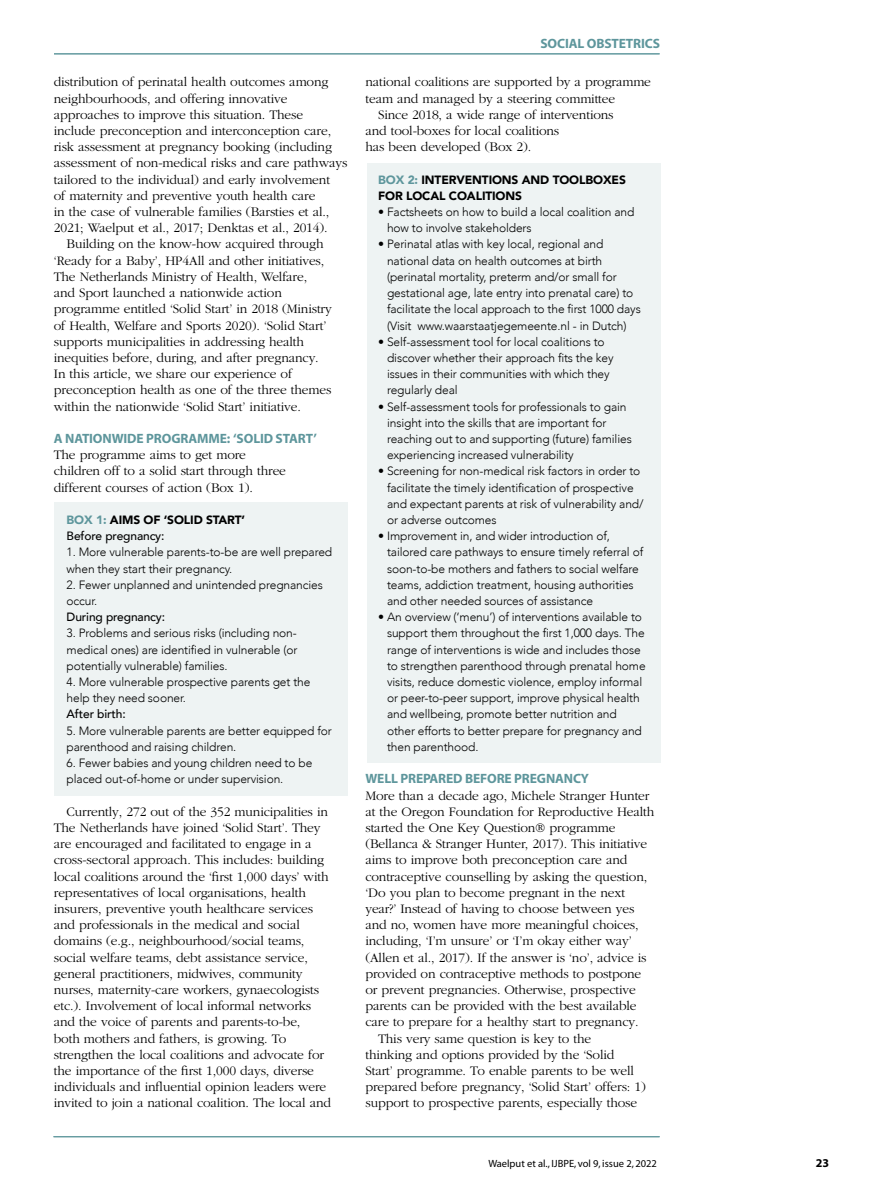
<style>
.page{position:relative;width:893px;height:1191px;background:#fff}
.page>*{position:absolute;margin:0;border:0;box-sizing:border-box;transform-origin:0 0}
.t1{font:300 13.5px/16.2px "Garamond";letter-spacing:-.01em;color:#000}
.t2{font:700 13.5px "Myriad";letter-spacing:-.01em;color:#5e969c}
.t3{font:300 12px/16.2px "Avenir";letter-spacing:-.01em;color:#000}
.t4{font:900 12px/16.2px "Avenir";letter-spacing:-.01em;color:#000}
.t5{font:500 12px "Avenir";letter-spacing:-.01em;color:#000}
.t6{font:700 12px "Myriad";color:#000}
.t7{font:10.5px "Myriad";color:#000}
.s1{color:#5e969c}
.s2{font-weight:500}
</style>
<div class="page">
<hr style="left:53px;top:1136px;width:606px;height:1px;background:#5e969c">
<hr style="left:54px;top:53px;width:606px;height:1px;background:#5e969c">
<hr style="left:54px;top:1136px;width:606px;height:1px;background:#5e969c">
<div style="left:54px;top:502px;width:293px;height:293px;background:#eef3f3"></div>
<div style="left:367px;top:163px;width:294px;height:599px;background:#eef3f3"></div>
<p class="t1" style="left:54px;top:74px;width:276px">distribution of perinatal health outcomes among</p>
<p class="t1" style="left:54px;top:91px;width:235px">neighbourhoods, and offering innovative</p>
<p class="t1" style="left:54px;top:107px;width:251px">approaches to improve this situation. These</p>
<p class="t1" style="left:54px;top:123px;width:279px">include preconception and interconception care,</p>
<p class="t1" style="left:54px;top:139px;width:280px">risk assessment at pregnancy booking (including</p>
<p class="t1" style="left:54px;top:155px;width:295px">assessment of non-medical risks and care pathways</p>
<p class="t1" style="left:54px;top:172px;width:278px">tailored to the individual) and early involvement</p>
<p class="t1" style="left:54px;top:188px;width:263px">of maternity and preventive youth health care</p>
<p class="t1" style="left:54px;top:204px;width:277px">in the case of vulnerable families (Barsties et al.,</p>
<p class="t1" style="left:54px;top:220px;width:275px">2021; Waelput et al., 2017; Denktas et al., 2014).</p>
<p class="t1" style="left:67px;top:236px;width:259px">Building on the know-how acquired through</p>
<p class="t1" style="left:54px;top:253px;width:272px">‘Ready for a Baby’, HP4All and other initiatives,</p>
<p class="t1" style="left:54px;top:269px;width:255px">The Netherlands Ministry of Health, Welfare,</p>
<p class="t1" style="left:54px;top:285px;width:230px">and Sport launched a nationwide action</p>
<p class="t1" style="left:54px;top:301px;width:279px">programme entitled ‘Solid Start’ in 2018 (Ministry</p>
<p class="t1" style="left:54px;top:317px;width:274px">of Health, Welfare and Sports 2020). ‘Solid Start’</p>
<p class="t1" style="left:54px;top:334px;width:252px">supports municipalities in addressing health</p>
<p class="t1" style="left:54px;top:350px;width:266px">inequities before, during, and after pregnancy.</p>
<p class="t1" style="left:54px;top:366px;width:240px">In this article, we share our experience of</p>
<p class="t1" style="left:54px;top:382px;width:279px">preconception health as one of the three themes</p>
<p class="t1" style="left:54px;top:398px;width:249px">within the nationwide ‘Solid Start’ initiative.</p>
<p class="t2" style="left:54px;top:431px;width:265px">A NATIONWIDE PROGRAMME: ‘SOLID START’</p>
<p class="t1" style="left:54px;top:447px;width:234px">The programme aims to get more children off to a solid start through three different courses of action (Box 1).</p>
<p class="t4" style="left:67px;top:511px;width:180px"><span class="s1">BOX 1:</span> AIMS OF ‘SOLID START’<br><span class="s2">Before pregnancy:</span></p>
<p class="t3" style="left:67px;top:544px;width:267px">1. More vulnerable parents-to-be are well prepared when they start their pregnancy.</p>
<p class="t3" style="left:67px;top:576px;width:258px">2. Fewer unplanned and unintended pregnancies occur.</p>
<p class="t5" style="left:67px;top:606px;width:100px">During pregnancy:</p>
<p class="t3" style="left:67px;top:625px;width:232px;text-align:justify">3. Problems and serious risks (including non&shy;medical ones) are identified in vulnerable (or potentially vulnerable) families.</p>
<p class="t3" style="left:67px;top:674px;width:245px">4. More vulnerable prospective parents get the help they need sooner.</p>
<p class="t5" style="left:67px;top:704px;width:61px">After birth:</p>
<p class="t3" style="left:67px;top:722px;width:267px">5. More vulnerable parents are better equipped for parenthood and raising children.</p>
<p class="t3" style="left:67px;top:755px;width:247px">6. Fewer babies and young children need to be placed out-of-home or under supervision.</p>
<p class="t1" style="left:54px;top:803px;width:279px;text-indent:13px">Currently, 272 out of the 352 municipalities in The Netherlands have joined ‘Solid Start’. They are encouraged and facilitated to engage in a cross-sectoral approach. This includes: building local coalitions around the ‘first 1,000 days’ with representatives of local organisations, health insurers, preventive youth healthcare services and professionals in the medical and social domains (e.g., neighbourhood/social teams, social welfare teams, debt assistance service, general practitioners, midwives, community nurses, maternity-care workers, gynaecologists etc.). Involvement of local informal networks and the voice of parents and parents-to-be,<br>both mothers and fathers, is growing. To strengthen the local coalitions and advocate for the importance of the first 1,000 days, diverse individuals and influential opinion leaders were invited to join a national coalition. The local and</p>
<p class="t2" style="left:540px;top:36px;width:121px">SOCIAL OBSTETRICS</p>
<p class="t1" style="left:365px;top:74px;width:287px">national coalitions are supported by a programme</p>
<p class="t1" style="left:365px;top:91px;width:251px">team and managed by a steering committee</p>
<p class="t1" style="left:378px;top:107px;width:237px">Since 2018, a wide range of interventions</p>
<p class="t1" style="left:365px;top:123px;width:195px">and tool-boxes for local coalitions</p>
<p class="t1" style="left:365px;top:139px;width:168px">has been developed (Box 2).</p>
<p class="t4" style="left:378px;top:171px;width:249px"><span class="s1">BOX 2:</span> INTERVENTIONS AND TOOLBOXES<br>FOR LOCAL COALITIONS</p>
<p class="t3" style="left:387px;top:204px;width:249px;text-indent:-9px">• Factsheets on how to build a local coalition and how to involve stakeholders</p>
<p class="t3" style="left:387px;top:236px;width:255px;text-indent:-9px">• Perinatal atlas with key local, regional and national data on health outcomes at birth (perinatal mortality, preterm and/or small for gestational age, late entry into prenatal care) to facilitate the local approach to the first 1000 days (Visit www.waarstaatjegemeente.nl - in Dutch)</p>
<p class="t3" style="left:387px;top:333px;width:228px;text-indent:-9px">• Self-assessment tool for local coalitions to discover whether their approach fits the key issues in their communities with which they regularly deal</p>
<p class="t3" style="left:387px;top:398px;width:246px;text-indent:-9px">• Self-assessment tools for professionals to gain insight into the skills that are important for reaching out to and supporting (future) families experiencing increased vulnerability</p>
<p class="t3" style="left:387px;top:463px;width:258px;text-indent:-9px">• Screening for non-medical risk factors in order to facilitate the timely identification of prospective and expectant parents at risk of vulnerability and/ or adverse outcomes</p>
<p class="t3" style="left:387px;top:528px;width:258px;text-indent:-9px">• Improvement in, and wider introduction of, tailored care pathways to ensure timely referral of soon-to-be mothers and fathers to social welfare teams, addiction treatment, housing authorities and other needed sources of assistance</p>
<p class="t3" style="left:387px;top:609px;width:260px;text-indent:-9px">• An overview (‘menu’) of interventions available to support them throughout the first 1,000 days. The range of interventions is wide and includes those to strengthen parenthood through prenatal home visits, reduce domestic violence, employ informal or peer-to-peer support, improve physical health and wellbeing, promote better nutrition and other efforts to better prepare for pregnancy and then parenthood.</p>
<p class="t2" style="left:365px;top:772px;width:225px">WELL PREPARED BEFORE PREGNANCY</p>
<p class="t1" style="left:365px;top:787px;width:286px">More than a decade ago, Michele Stranger Hunter</p>
<p class="t1" style="left:365px;top:803px;width:291px">at the Oregon Foundation for Reproductive Health</p>
<p class="t1" style="left:365px;top:820px;width:252px">started the One Key Question® programme</p>
<p class="t1" style="left:365px;top:836px;width:283px">(Bellanca &amp; Stranger Hunter, 2017). This initiative</p>
<p class="t1" style="left:365px;top:852px;width:263px">aims to improve both preconception care and</p>
<p class="t1" style="left:365px;top:868px;width:283px">contraceptive counselling by asking the question,</p>
<p class="t1" style="left:365px;top:884px;width:261px">‘Do you plan to become pregnant in the next</p>
<p class="t1" style="left:365px;top:901px;width:271px">year?’ Instead of having to choose between yes</p>
<p class="t1" style="left:365px;top:917px;width:275px">and no, women have more meaningful choices,</p>
<p class="t1" style="left:365px;top:933px;width:268px">including, ‘I’m unsure’ or ‘I’m okay either way’</p>
<p class="t1" style="left:365px;top:949px;width:283px">(Allen et al., 2017). If the answer is ‘no’, advice is</p>
<p class="t1" style="left:365px;top:965px;width:277px">provided on contraceptive methods to postpone</p>
<p class="t1" style="left:365px;top:982px;width:272px">or prevent pregnancies. Otherwise, prospective</p>
<p class="t1" style="left:365px;top:998px;width:273px">parents can be provided with the best available</p>
<p class="t1" style="left:365px;top:1014px;width:275px">care to prepare for a healthy start to pregnancy.</p>
<p class="t1" style="left:378px;top:1030px;width:215px">This very same question is key to the</p>
<p class="t1" style="left:365px;top:1046px;width:250px">thinking and options provided by the ‘Solid</p>
<p class="t1" style="left:365px;top:1063px;width:270px">Start’ programme. To enable parents to be well</p>
<p class="t1" style="left:365px;top:1079px;width:282px">prepared before pregnancy, ‘Solid Start’ offers: 1)</p>
<p class="t1" style="left:365px;top:1095px;width:273px">support to prospective parents, especially those</p>
<p class="t7" style="left:488px;top:1158px;width:170px">Waelput et al., IJBPE, vol 9, issue 2, 2022</p>
<p class="t6" style="left:816px;top:1156px;width:15px">23</p>
</div>
